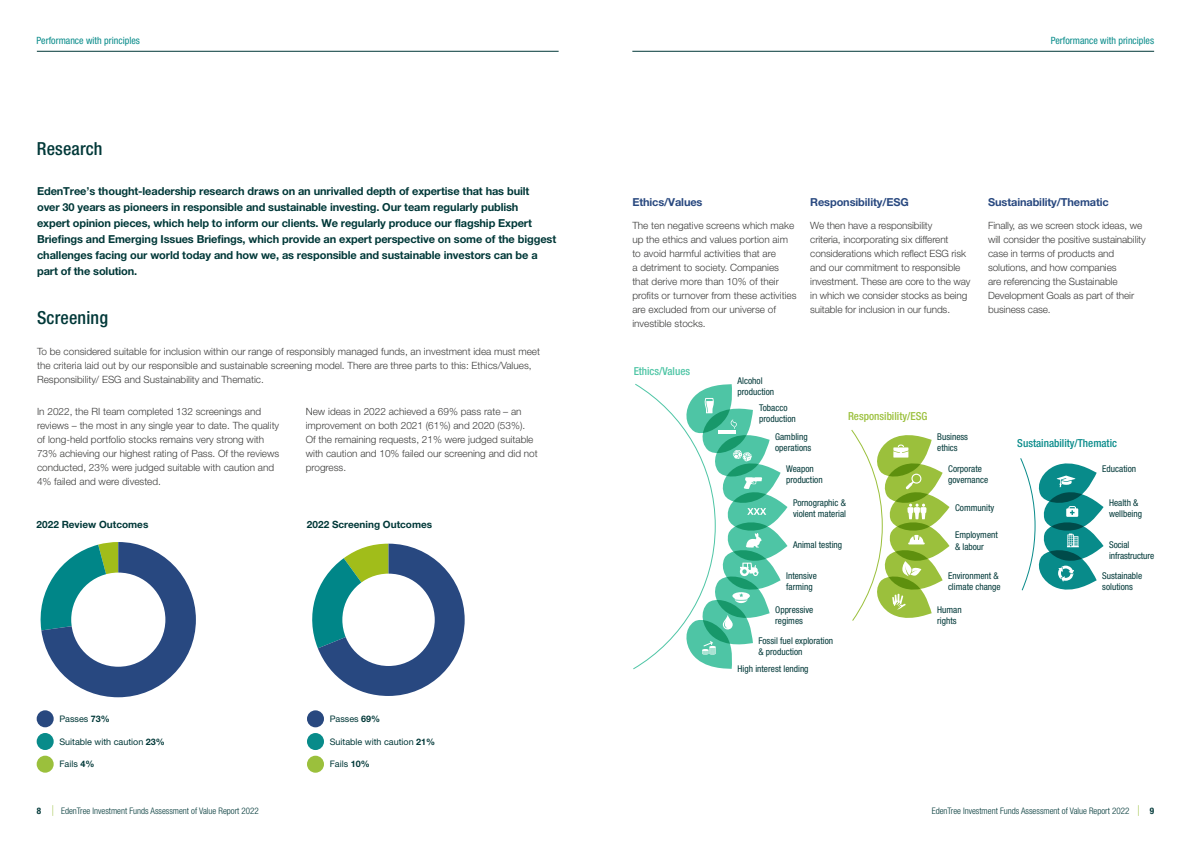
<style>
.page{position:relative;width:1191px;height:842px;background:#fff}
.page>*{position:absolute;margin:0;border:0;box-sizing:border-box;transform-origin:0 0}
.t1{font:500 condensed 18px "Helvetica Neue LT Pro";letter-spacing:.01em;color:#003838}
.t2{font:700 11px/16px "Helvetica Neue LT Pro";letter-spacing:-.01em;color:#003838}
.t3{font:700 11px "Helvetica Neue LT Pro";letter-spacing:-.01em;color:#28487f}
.t4{font:500 condensed 11px "Helvetica Neue LT Pro";color:#088b8a}
.t5{font:500 condensed 11px "Helvetica Neue LT Pro";color:#9bc03c}
.t6{font:500 condensed 11px "Helvetica Neue LT Pro";color:#4ec5a5}
.t7{font:300 10px/14px "Helvetica Neue LT Pro";color:#3c3c3b}
.t8{font:condensed 10px "Helvetica Neue LT Pro";color:#088b8a}
.t9{font:700 10px "Helvetica Neue LT Pro";color:#003838}
.t10{font:condensed 9.3px/11.2px "Helvetica Neue LT Pro";color:#023939}
.t11{font:300 condensed 9px "Helvetica Neue LT Pro";color:#003838}
.t12{font:9px "Helvetica Neue LT Pro";color:#003838}
.t13{font:700 condensed 9px "Helvetica Neue LT Pro";color:#003838}
.s1{font-weight:700}
</style>
<div class="page">
<hr style="left:37px;top:51px;width:521px;height:1px;background:#003838">
<hr style="left:632px;top:51px;width:522px;height:1px;background:#003838">
<svg style="left:633px;top:383px;width:154px;height:287px"></svg>
<svg style="left:851px;top:430px;width:98px;height:191px"></svg>
<svg style="left:1020px;top:458px;width:83px;height:133px"></svg>
<svg style="left:312px;top:544px;width:153px;height:152px"></svg>
<div style="left:342px;top:574px;width:93px;height:92px;background:#fff;border-radius:50%"></div>
<div style="left:307px;top:710px;width:17px;height:17px;background:#28487f;border-radius:50%"></div>
<div style="left:307px;top:733px;width:17px;height:17px;background:#088b8a;border-radius:50%"></div>
<div style="left:307px;top:756px;width:17px;height:17px;background:#9bc03c;border-radius:50%"></div>
<svg style="left:40px;top:542px;width:156px;height:155px"></svg>
<div style="left:71px;top:573px;width:94px;height:94px;background:#fff;border-radius:50%"></div>
<div style="left:37px;top:710px;width:17px;height:17px;background:#28487f;border-radius:50%"></div>
<div style="left:37px;top:733px;width:17px;height:17px;background:#088b8a;border-radius:50%"></div>
<div style="left:37px;top:756px;width:17px;height:17px;background:#9bc03c;border-radius:50%"></div>
<p class="t8" style="left:37px;top:35px;width:105px">Performance with principles</p>
<p class="t8" style="left:1050px;top:35px;width:105px">Performance with principles</p>
<h1 class="t1" style="left:37px;top:137px;width:67px">Research</h1>
<p class="t2" style="left:37px;top:183px;width:520px">EdenTree’s thought-leadership research draws on an unrivalled depth of expertise that has built<br>over 30 years as pioneers in responsible and sustainable investing. Our team regularly publish<br>expert opinion pieces, which help to inform our clients. We regularly produce our flagship Expert Briefings and Emerging Issues Briefings, which provide an expert perspective on some of the biggest challenges facing our world today and how we, as responsible and sustainable investors can be a part of the solution.</p>
<h1 class="t1" style="left:37px;top:306px;width:72px">Screening</h1>
<p class="t7" style="left:37px;top:344px;width:504px">To be considered suitable for inclusion within our range of responsibly managed funds, an investment idea must meet the criteria laid out by our responsible and sustainable screening model. There are three parts to this: Ethics/Values,<br>Responsibility/ ESG and Sustainability and Thematic.</p>
<p class="t7" style="left:37px;top:405px;width:244px">In 2022, the RI team completed 132 screenings and reviews – the most in any single year to date. The quality of long-held portfolio stocks remains very strong with 73% achieving our highest rating of Pass. Of the reviews conducted, 23% were judged suitable with caution and 4% failed and were divested.</p>
<p class="t7" style="left:306px;top:405px;width:233px">New ideas in 2022 achieved a 69% pass rate – an improvement on both 2021 (61%) and 2020 (53%).<br>Of the remaining requests, 21% were judged suitable with caution and 10% failed our screening and did not progress.</p>
<p class="t9" style="left:37px;top:518px;width:113px">2022 Review Outcomes</p>
<p class="t12" style="left:59px;top:713px;width:52px">Passes <span class="s1">73%</span></p>
<p class="t12" style="left:59px;top:736px;width:107px">Suitable with caution <span class="s1">23%</span></p>
<p class="t12" style="left:59px;top:759px;width:37px">Fails <span class="s1">4%</span></p>
<p class="t9" style="left:307px;top:518px;width:127px">2022 Screening Outcomes</p>
<p class="t12" style="left:330px;top:713px;width:52px">Passes <span class="s1">69%</span></p>
<p class="t12" style="left:330px;top:736px;width:107px">Suitable with caution <span class="s1">21%</span></p>
<p class="t12" style="left:330px;top:759px;width:42px">Fails <span class="s1">10%</span></p>
<p class="t3" style="left:632px;top:196px;width:72px">Ethics/Values</p>
<p class="t7" style="left:632px;top:218px;width:166px">The ten negative screens which make up the ethics and values portion aim to avoid harmful activities that are<br>a detriment to society. Companies that derive more than 10% of their profits or turnover from these activities are excluded from our universe of investible stocks.</p>
<p class="t3" style="left:810px;top:196px;width:100px">Responsibility/ESG</p>
<p class="t7" style="left:810px;top:218px;width:162px">We then have a responsibility<br>criteria, incorporating six different considerations which reflect ESG risk and our commitment to responsible investment. These are core to the way in which we consider stocks as being suitable for inclusion in our funds.</p>
<p class="t6" style="left:633px;top:364px;width:58px">Ethics/Values</p>
<p class="t3" style="left:988px;top:196px;width:122px">Sustainability/Thematic</p>
<p class="t7" style="left:988px;top:218px;width:159px">Finally, as we screen stock ideas, we will consider the positive sustainability case in terms of products and solutions, and how companies<br>are referencing the Sustainable<br>Development Goals as part of their business case.</p>
<p class="t10" style="left:737px;top:375px;width:38px">Alcohol production</p>
<p class="t10" style="left:759px;top:402px;width:38px">Tobacco production</p>
<p class="t10" style="left:775px;top:431px;width:38px">Gambling operations</p>
<p class="t10" style="left:786px;top:463px;width:38px">Weapon production</p>
<p class="t10" style="left:793px;top:497px;width:55px">Pornographic &amp; violent material</p>
<p class="t10" style="left:793px;top:539px;width:51px">Animal testing</p>
<p class="t10" style="left:786px;top:570px;width:32px">Intensive farming</p>
<p class="t10" style="left:775px;top:604px;width:40px">Oppressive regimes</p>
<p class="t10" style="left:758px;top:635px;width:76px">Fossil fuel exploration &amp; production</p>
<p class="t10" style="left:737px;top:663px;width:73px">High interest lending</p>
<p class="t5" style="left:848px;top:409px;width:81px">Responsibility/ESG</p>
<p class="t10" style="left:937px;top:431px;width:32px">Business ethics</p>
<p class="t10" style="left:948px;top:463px;width:41px">Corporate governance</p>
<p class="t10" style="left:955px;top:502px;width:41px">Community</p>
<p class="t10" style="left:955px;top:529px;width:44px">Employment &amp; labour</p>
<p class="t10" style="left:948px;top:570px;width:54px">Environment &amp; climate change</p>
<p class="t10" style="left:937px;top:604px;width:26px">Human rights</p>
<p class="t4" style="left:1017px;top:437px;width:101px">Sustainability/Thematic</p>
<p class="t10" style="left:1102px;top:463px;width:35px">Education</p>
<p class="t10" style="left:1109px;top:497px;width:34px">Health &amp; wellbeing</p>
<p class="t10" style="left:1109px;top:539px;width:47px">Social infrastructure</p>
<p class="t10" style="left:1102px;top:570px;width:42px">Sustainable solutions</p>
<p class="t13" style="left:37px;top:805px;width:6px">8</p>
<p class="t11" style="left:61px;top:805px;width:199px">EdenTree Investment Funds Assessment of Value Report 2022</p>
<p class="t11" style="left:931px;top:805px;width:199px">EdenTree Investment Funds Assessment of Value Report 2022</p>
<p class="t13" style="left:1149px;top:805px;width:6px">9</p>
</div>
